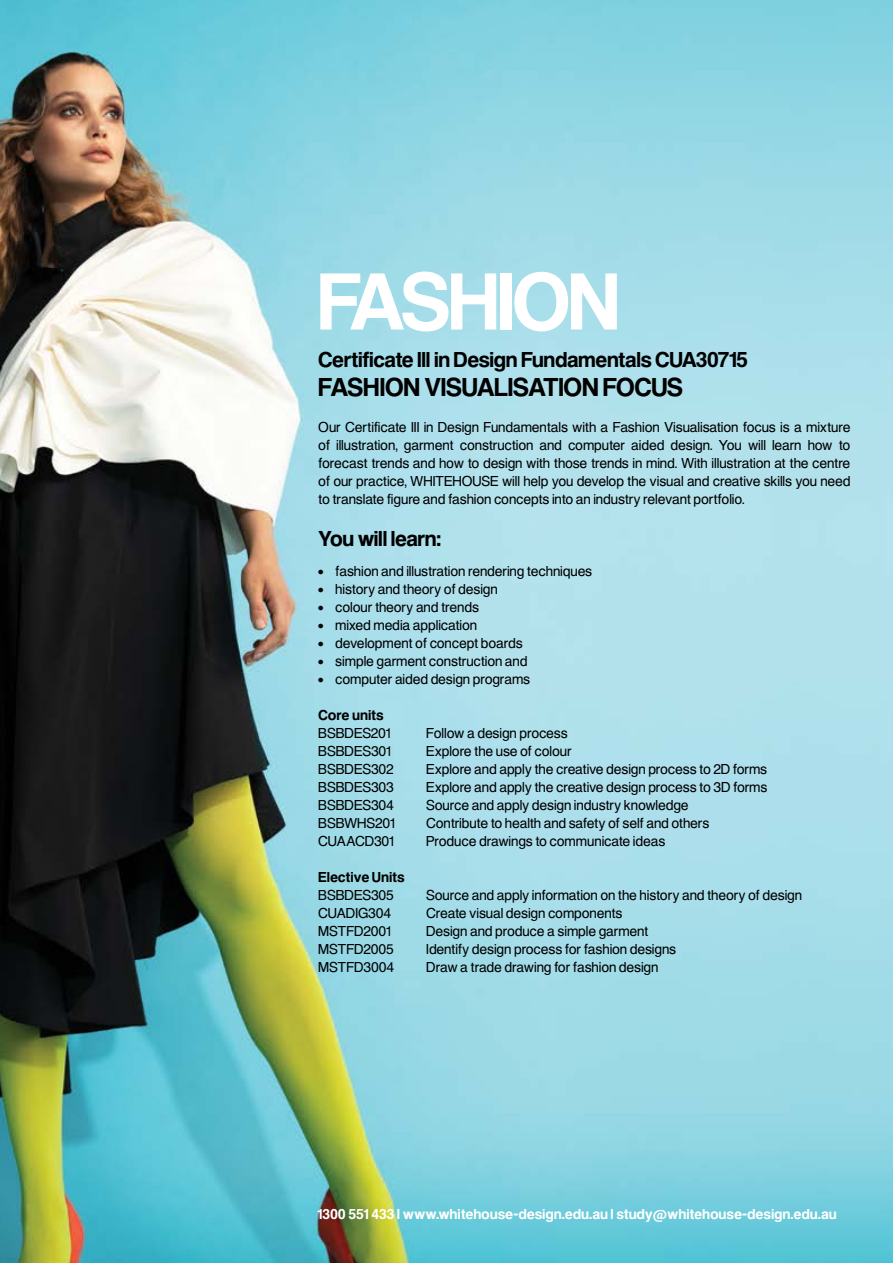
<style>
.page{position:relative;width:893px;height:1263px;background:#fff}
.page>*{position:absolute;margin:0;border:0;box-sizing:border-box;transform-origin:0 0}
.t1{font:500 84px "Europa Grotesk SH";color:#fff}
.t2{font:500 27px "Europa Grotesk SH";letter-spacing:.01em;color:#000}
.t3{font:500 22.5px "Europa Grotesk SH";letter-spacing:.015em;color:#000}
.t4{font:15px/18px "Europa Grotesk SH";letter-spacing:.035em;color:#000;text-align:justify}
.t5{font:500 15px "Europa Grotesk SH";letter-spacing:.035em;color:#fff}
.t6{font:500 15px "Europa Grotesk SH";letter-spacing:.035em;color:#000}
.s1{font-size:9px}
</style>
<div class="page">
<img style="left:0;top:0;width:893px;height:1263px">
<h1 class="t1" style="left:318px;top:257px;width:302px">FASHION</h1>
<h3 class="t3" style="left:319px;top:348px;width:430px">Certificate lll in Design Fundamentals CUA30715</h3>
<h2 class="t2" style="left:319px;top:372px;width:366px">FASHION VISUALISATION FOCUS</h2>
<p class="t4" style="left:319px;top:418px;width:533px">Our Certificate III in Design Fundamentals with a Fashion Visualisation focus is a mixture of illustration, garment construction and computer aided design. You will learn how to forecast trends and how to design with those trends in mind. With illustration at the centre of our practice, WHITEHOUSE will help you develop the visual and creative skills you need to translate figure and fashion concepts into an industry relevant portfolio.</p>
<h3 class="t3" style="left:319px;top:527px;width:124px">You will learn:</h3>
<p class="t4" style="left:319px;top:562px;width:275px"><span class="s1">●</span> fashion and illustration rendering techniques</p>
<p class="t4" style="left:319px;top:580px;width:180px"><span class="s1">●</span> history and theory of design</p>
<p class="t4" style="left:319px;top:598px;width:162px"><span class="s1">●</span> colour theory and trends</p>
<p class="t4" style="left:319px;top:616px;width:160px"><span class="s1">●</span> mixed media application</p>
<p class="t4" style="left:319px;top:634px;width:205px"><span class="s1">●</span> development of concept boards</p>
<p class="t4" style="left:319px;top:652px;width:210px"><span class="s1">●</span> simple garment construction and</p>
<p class="t4" style="left:319px;top:670px;width:213px"><span class="s1">●</span> computer aided design programs</p>
<p class="t6" style="left:319px;top:707px;width:66px">Core units</p>
<p class="t4" style="left:319px;top:724px;width:73px">BSBDES201</p>
<p class="t4" style="left:427px;top:724px;width:142px">Follow a design process</p>
<p class="t4" style="left:319px;top:742px;width:74px">BSBDES301</p>
<p class="t4" style="left:427px;top:742px;width:146px">Explore the use of colour</p>
<p class="t4" style="left:319px;top:760px;width:76px">BSBDES302</p>
<p class="t4" style="left:427px;top:760px;width:342px">Explore and apply the creative design process to 2D forms</p>
<p class="t4" style="left:319px;top:778px;width:77px">BSBDES303</p>
<p class="t4" style="left:427px;top:778px;width:342px">Explore and apply the creative design process to 3D forms</p>
<p class="t4" style="left:319px;top:796px;width:77px">BSBDES304</p>
<p class="t4" style="left:427px;top:796px;width:263px">Source and apply design industry knowledge</p>
<p class="t4" style="left:319px;top:814px;width:77px">BSBWHS201</p>
<p class="t4" style="left:427px;top:814px;width:284px">Contribute to health and safety of self and others</p>
<p class="t4" style="left:319px;top:832px;width:77px">CUAACD301</p>
<p class="t4" style="left:427px;top:832px;width:240px">Produce drawings to communicate ideas</p>
<p class="t6" style="left:319px;top:869px;width:87px">Elective Units</p>
<p class="t4" style="left:319px;top:886px;width:77px">BSBDES305</p>
<p class="t4" style="left:427px;top:886px;width:377px">Source and apply information on the history and theory of design</p>
<p class="t4" style="left:319px;top:904px;width:74px">CUADIG304</p>
<p class="t4" style="left:427px;top:904px;width:197px">Create visual design components</p>
<p class="t4" style="left:319px;top:922px;width:74px">MSTFD2001</p>
<p class="t4" style="left:427px;top:922px;width:223px">Design and produce a simple garment</p>
<p class="t4" style="left:319px;top:940px;width:76px">MSTFD2005</p>
<p class="t4" style="left:427px;top:940px;width:251px">Identify design process for fashion designs</p>
<p class="t4" style="left:319px;top:958px;width:77px">MSTFD3004</p>
<p class="t4" style="left:427px;top:958px;width:233px">Draw a trade drawing for fashion design</p>
<p class="t5" style="left:317px;top:1206px;width:521px">1300 551 433 l www.whitehouse-design.edu.au l study@whitehouse-design.edu.au</p>
</div>
